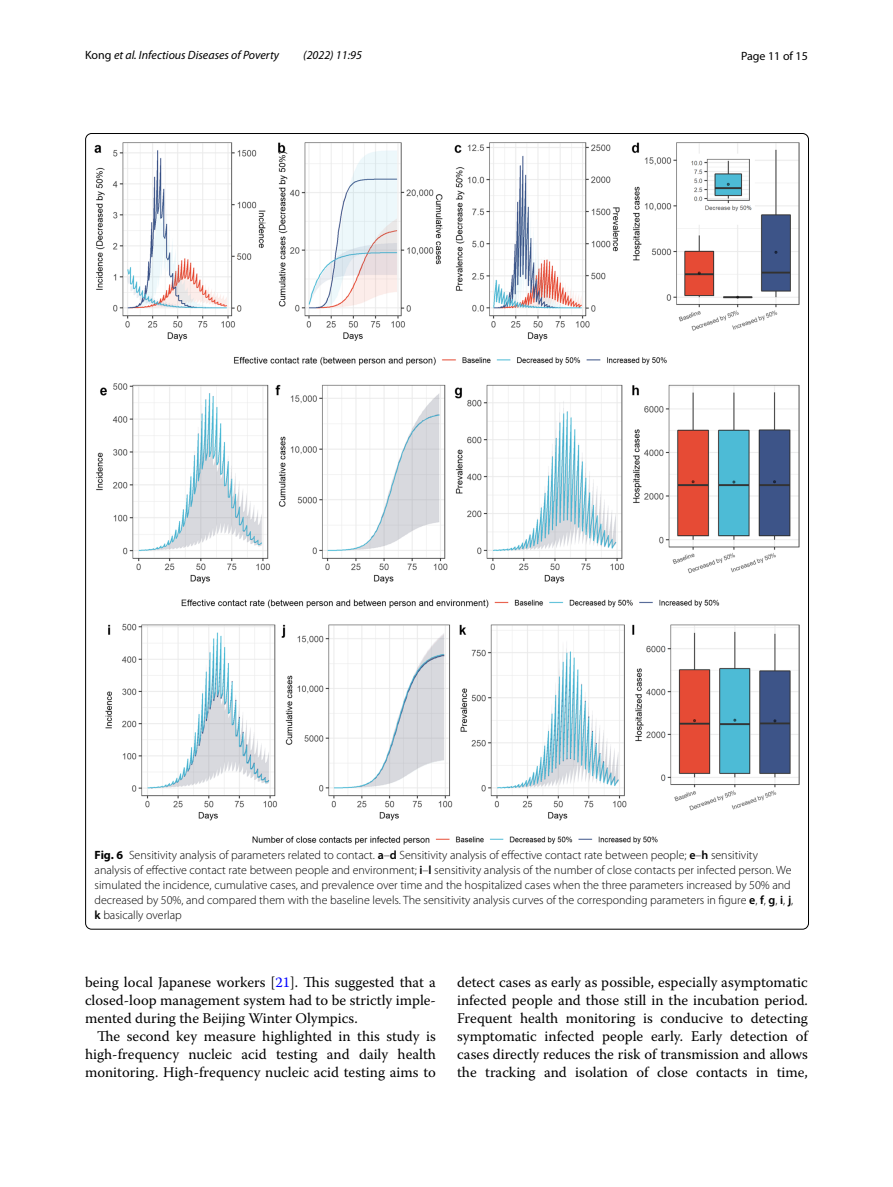
<style>
.page{position:relative;width:893px;height:1187px;background:#fff}
.page>*{position:absolute;margin:0;border:0;box-sizing:border-box;transform-origin:0 0}
.t1{font:14.7px/18px "Warnock Pro";color:#000;text-align:justify}
.t2{font:300 12px/15px "Myriad Pro";color:#000}
.t3{font:italic 12px "Myriad Pro";color:#000}
.t4{font:12px "Myriad Pro";color:#000}
.s1{font-style:normal}
.s2{font-weight:700}
.s3{font-weight:600}
.s4{color:#00f}
</style>
<div class="page">
<img style="left:94px;top:142px;width:706px;height:702px">
<p class="t3" style="left:85px;top:48px;width:196px"><span class="s1">Kong</span> et al. Infectious Diseases of Poverty</p>
<p class="t3" style="left:303px;top:48px;width:60px">(2022) 11:95</p>
<p class="t4" style="left:741px;top:48px;width:68px">Page 11 of 15</p>
<p class="t2" style="left:95px;top:848px;width:700px"><span class="s2">Fig. 6</span> Sensitivity analysis of parameters related to contact. <span class="s3">a</span>–<span class="s3">d</span> Sensitivity analysis of effective contact rate between people; <span class="s3">e</span>–<span class="s3">h</span> sensitivity analysis of effective contact rate between people and environment; <span class="s3">i</span>–<span class="s3">l</span> sensitivity analysis of the number of close contacts per infected person. We simulated the incidence, cumulative cases, and prevalence over time and the hospitalized cases when the three parameters increased by 50% and decreased by 50%, and compared them with the baseline levels. The sensitivity analysis curves of the corresponding parameters in figure <span class="s3">e</span>, <span class="s3">f</span>, <span class="s3">g</span>, <span class="s3">i</span>, <span class="s3">j</span>, <span class="s3">k</span> basically overlap</p>
<p class="t1" style="left:85px;top:973px;width:352px">being local Japanese workers [<span class="s4">21</span>]. This suggested that a closed-loop management system had to be strictly imple&shy;mented during the Beijing Winter Olympics.</p>
<p class="t1" style="left:85px;top:1027px;width:352px;text-indent:12px">The second key measure highlighted in this study is high-frequency nucleic acid testing and daily health monitoring. High-frequency nucleic acid testing aims to</p>
<p class="t1" style="left:457px;top:973px;width:352px">detect cases as early as possible, especially asymptomatic infected people and those still in the incubation period.<br>Frequent health monitoring is conducive to detecting symptomatic infected people early. Early detection of cases directly reduces the risk of transmission and allows the tracking and isolation of close contacts in time,</p>
</div>
